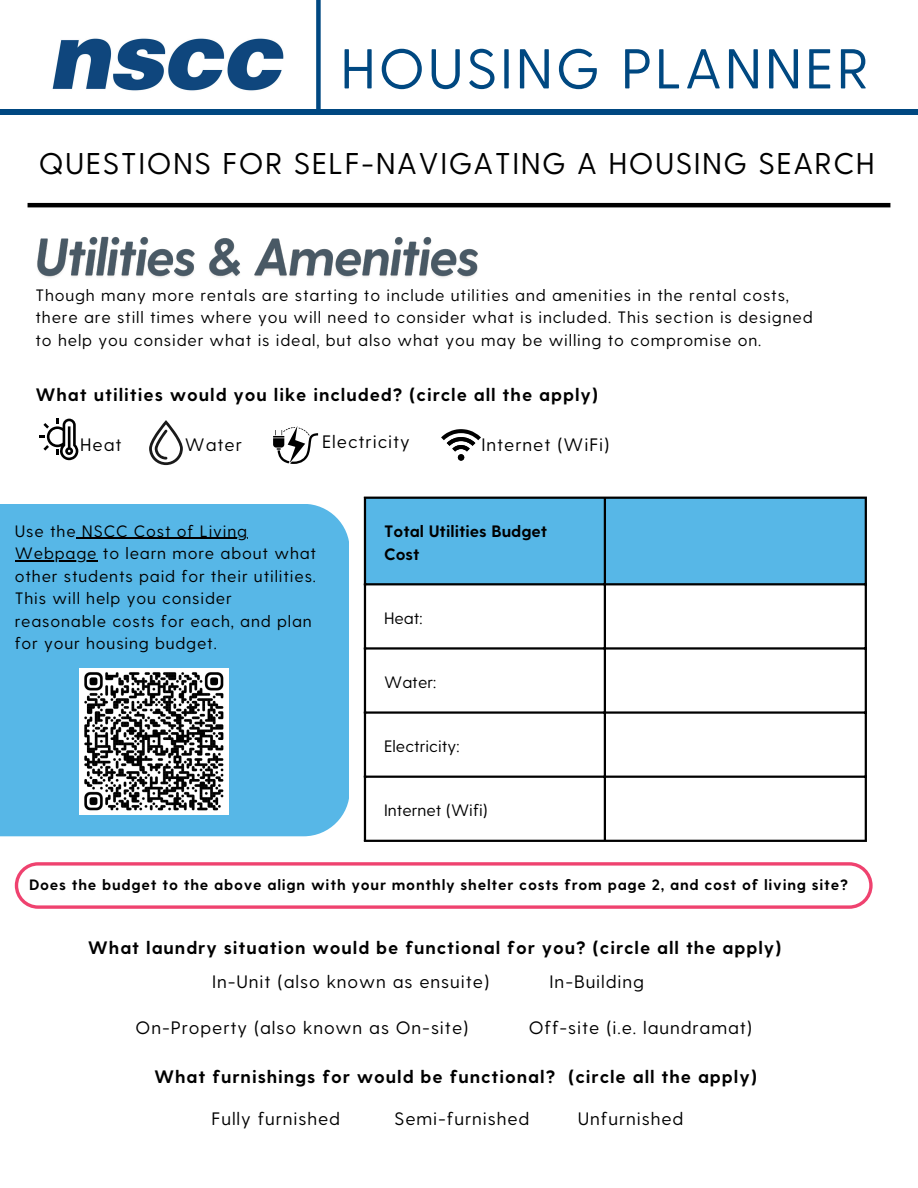
<style>
.page{position:relative;width:918px;height:1188px;background:#fff}
.page>*{position:absolute;margin:0;border:0;box-sizing:border-box;transform-origin:0 0}
.t1{font:56.1px "Greycliff CF";letter-spacing:.05em;color:#004881}
.t2{font:30px "Greycliff CF";letter-spacing:.05em;color:#000}
.t3{font:700 18px "Greycliff CF";letter-spacing:.05em;color:#000}
.t4{font:18px "Greycliff CF";letter-spacing:.05em;color:#000}
.t5{font:16.5px/22.5px "Greycliff CF";letter-spacing:.05em;color:#000}
.t6{font:16.5px "Greycliff CF";color:#000}
.t7{font:700 16.5px/22.5px "Greycliff CF";color:#000}
.t8{font:700 15px "Greycliff CF";letter-spacing:.05em;color:#000}
</style>
<div class="page">
<hr style="left:28px;top:203px;width:862px;height:4px;background:#000">
<div style="left:366px;top:499px;width:499px;height:84px;background:#57b7e7"></div>
<hr style="left:364px;top:499px;width:2px;height:341px;background:#000">
<hr style="left:604px;top:499px;width:2px;height:341px;background:#000">
<hr style="left:865px;top:499px;width:2px;height:341px;background:#000">
<hr style="left:364px;top:497px;width:503px;height:2px;background:#000">
<hr style="left:364px;top:583px;width:503px;height:2px;background:#000">
<hr style="left:364px;top:647px;width:503px;height:3px;background:#000">
<hr style="left:364px;top:711px;width:503px;height:3px;background:#000">
<hr style="left:364px;top:776px;width:503px;height:2px;background:#000">
<hr style="left:364px;top:840px;width:503px;height:2px;background:#000">
<div style="left:0;top:504px;width:349px;height:332px;background:#57b7e7"></div>
<div style="left:15px;top:862px;width:858px;height:47px;background:#f2698c;border-radius:23px"></div>
<svg style="left:15px;top:862px;width:858px;height:46px;background:#fce5eb"></svg>
<svg style="left:39px;top:419px;width:39px;height:41px"></svg>
<svg style="left:149px;top:420px;width:34px;height:45px"></svg>
<svg style="left:273px;top:426px;width:45px;height:38px"></svg>
<svg style="left:441px;top:429px;width:39px;height:31px"></svg>
<div style="left:458px;top:454px;width:6px;height:7px;background:#000;border-radius:50%"></div>
<img style="left:80px;top:668px;width:148px;height:147px">
<img style="left:37px;top:236px;width:441px;height:42px">
<hr style="left:77px;top:538px;width:171px;height:1px;background:#000">
<hr style="left:15px;top:560px;width:82px;height:1px;background:#000">
<div style="left:0;top:109px;width:918px;height:6px;background:#004881"></div>
<div style="left:316px;top:0;width:5px;height:112px;background:#004881"></div>
<img style="left:52px;top:38px;width:232px;height:53px">
<p class="t1" style="left:340px;top:32px;width:530px">HOUSING PLANNER</p>
<p class="t2" style="left:39px;top:144px;width:837px">QUESTIONS FOR SELF-NAVIGATING A HOUSING SEARCH</p>
<h5 class="t5" style="left:35px;top:283px;width:779px">Though many more rentals are starting to include utilities and amenities in the rental costs, there are still times where you will need to consider what is included. This section is designed to help you consider what is ideal, but also what you may be willing to compromise on.</h5>
<h5 class="t3" style="left:35px;top:382px;width:564px">What utilities would you like included? (circle all the apply)</h5>
<p class="t4" style="left:80px;top:432px;width:43px">Heat</p>
<p class="t4" style="left:185px;top:432px;width:59px">Water</p>
<p class="t4" style="left:322px;top:430px;width:89px">Electricity</p>
<p class="t4" style="left:481px;top:432px;width:129px">Internet (WiFi)</p>
<p class="t5" style="left:15px;top:519px;width:234px">Use the NSCC Cost of Living</p>
<p class="t5" style="left:15px;top:541px;width:303px">Webpage to learn more about what other students paid for their utilities.<br>This will help you consider reasonable costs for each, and plan for your housing budget.</p>
<p class="t7" style="left:384px;top:519px;width:165px">Total Utilities Budget<br>Cost</p>
<h1 class="t5" style="left:384px;top:606px;width:40px">Heat:</h1>
<p class="t5" style="left:384px;top:670px;width:54px">Water:</p>
<p class="t6" style="left:384px;top:735px;width:77px">Electricity:</p>
<p class="t6" style="left:384px;top:799px;width:105px">Internet (Wifi)</p>
<p class="t8" style="left:29px;top:875px;width:821px">Does the budget to the above align with your monthly shelter costs from page 2, and cost of living site?</p>
<h5 class="t3" style="left:88px;top:936px;width:695px">What laundry situation would be functional for you? (circle all the apply)</h5>
<p class="t4" style="left:212px;top:969px;width:279px">In-Unit (also known as ensuite)</p>
<p class="t4" style="left:550px;top:969px;width:96px">In-Building</p>
<h5 class="t4" style="left:136px;top:1016px;width:334px">On-Property (also known as On-site)</h5>
<h5 class="t4" style="left:529px;top:1016px;width:225px">Off-site (i.e. laundramat)</h5>
<p class="t3" style="left:154px;top:1065px;width:605px">What furnishings for would be functional? (circle all the apply)</p>
<h5 class="t4" style="left:212px;top:1107px;width:130px">Fully furnished</h5>
<h5 class="t4" style="left:395px;top:1107px;width:136px">Semi-furnished</h5>
<h5 class="t4" style="left:578px;top:1107px;width:107px">Unfurnished</h5>
</div>
